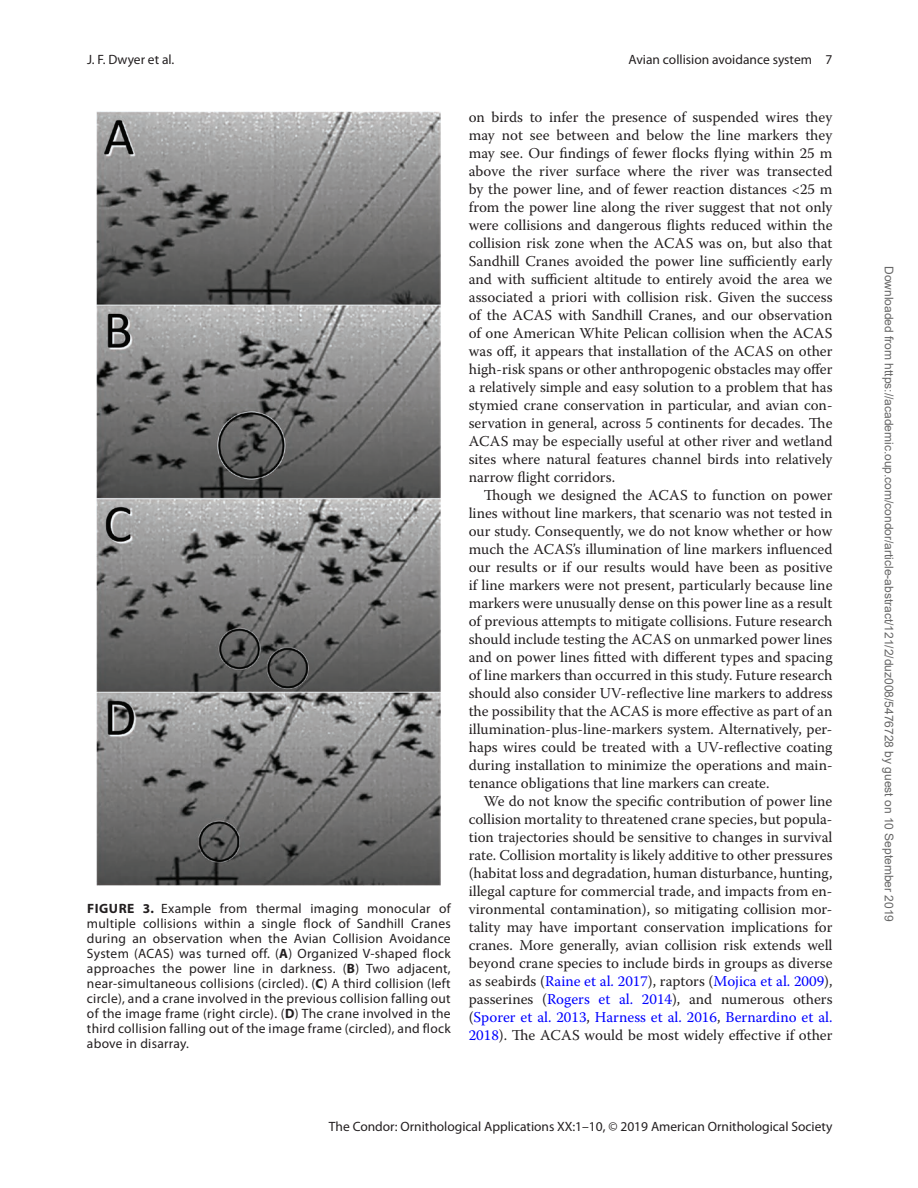
<style>
.page{position:relative;width:918px;height:1188px;background:#fff}
.page>*{position:absolute;margin:0;border:0;box-sizing:border-box;transform-origin:0 0}
.t1{font:15px/18px "Warnock Pro";color:#231f20;text-align:justify}
.t2{font:13.5px/15px "Myriad Pro";color:#231f20;text-align:justify}
.t3{font:12px "Arial";color:#666}
.s1{font-weight:700}
.s2{color:#00f}
</style>
<div class="page">
<img style="left:97px;top:111px;width:344px;height:775px">
<p class="t2" style="left:87px;top:52px;width:89px">J. F. Dwyer et al.</p>
<p class="t2" style="left:628px;top:52px;width:206px">Avian collision avoidance system 7</p>
<p class="t2" style="left:87px;top:900px;width:365px"><span class="s1">FIGURE 3.</span> Example from thermal imaging monocular of multiple collisions within a single flock of Sandhill Cranes during an observation when the Avian Collision Avoidance System (ACAS) was turned off. (<span class="s1">A</span>) Organized V-shaped flock approaches the power line in darkness. (<span class="s1">B</span>) Two adjacent, near-simultaneous collisions (circled). (<span class="s1">C</span>) A third collision (left circle), and a crane involved in the previous collision falling out of the image frame (right circle). (<span class="s1">D</span>) The crane involved in the third collision falling out of the image frame (circled), and flock above in disarray.</p>
<p class="t1" style="left:469px;top:108px;width:365px">on birds to infer the presence of suspended wires they may not see between and below the line markers they may see. Our findings of fewer flocks flying within 25 m above the river surface where the river was transected by the power line, and of fewer reaction distances &lt;25 m from the power line along the river suggest that not only were collisions and dangerous flights reduced within the collision risk zone when the ACAS was on, but also that Sandhill Cranes avoided the power line sufficiently early and with sufficient altitude to entirely avoid the area we associated a priori with collision risk. Given the success of the ACAS with Sandhill Cranes, and our observation of one American White Pelican collision when the ACAS was off, it appears that installation of the ACAS on other high-risk spans or other anthropogenic obstacles may offer a relatively simple and easy solution to a problem that has stymied crane conservation in particular, and avian con&shy;servation in general, across 5 continents for decades. The ACAS may be especially useful at other river and wetland sites where natural features channel birds into relatively narrow flight corridors.</p>
<p class="t1" style="left:469px;top:486px;width:365px;text-indent:15px">Though we designed the ACAS to function on power lines without line markers, that scenario was not tested in our study. Consequently, we do not know whether or how much the ACAS’s illumination of line markers influenced our results or if our results would have been as positive if line markers were not present, particularly because line markers were unusually dense on this power line as a result of previous attempts to mitigate collisions. Future research should include testing the ACAS on unmarked power lines and on power lines fitted with different types and spacing of line markers than occurred in this study. Future research should also consider UV-reflective line markers to address the possibility that the ACAS is more effective as part of an illumination-plus-line-markers system. Alternatively, per&shy;haps wires could be treated with a UV-reflective coating during installation to minimize the operations and main&shy;tenance obligations that line markers can create.</p>
<p class="t1" style="left:469px;top:792px;width:365px;text-indent:15px">We do not know the specific contribution of power line collision mortality to threatened crane species, but popula&shy;tion trajectories should be sensitive to changes in survival rate. Collision mortality is likely additive to other pressures (habitat loss and degradation, human disturbance, hunting, illegal capture for commercial trade, and impacts from en&shy;vironmental contamination), so mitigating collision mor&shy;tality may have important conservation implications for cranes. More generally, avian collision risk extends well beyond crane species to include birds in groups as diverse as seabirds (<span class="s2">Raine et al. 2017</span>), raptors (<span class="s2">Mojica et al. 2009</span>), passerines (<span class="s2">Rogers et al. 2014</span>), and numerous others (<span class="s2">Sporer et al. 2013</span>, <span class="s2">Harness et al. 2016</span>, <span class="s2">Bernardino et al.<br>2018</span>). The ACAS would be most widely effective if other</p>
<p class="t2" style="left:329px;top:1119px;width:505px">The Condor: Ornithological Applications XX:1–10, © 2019 American Ornithological Society</p>
<p class="t3" style="left:893px;top:266px;width:658px;rotate:90deg">Downloaded from https://academic.oup.com/condor/article-abstract/121/2/duz008/5476728 by guest on 10 September 2019</p>
</div>
